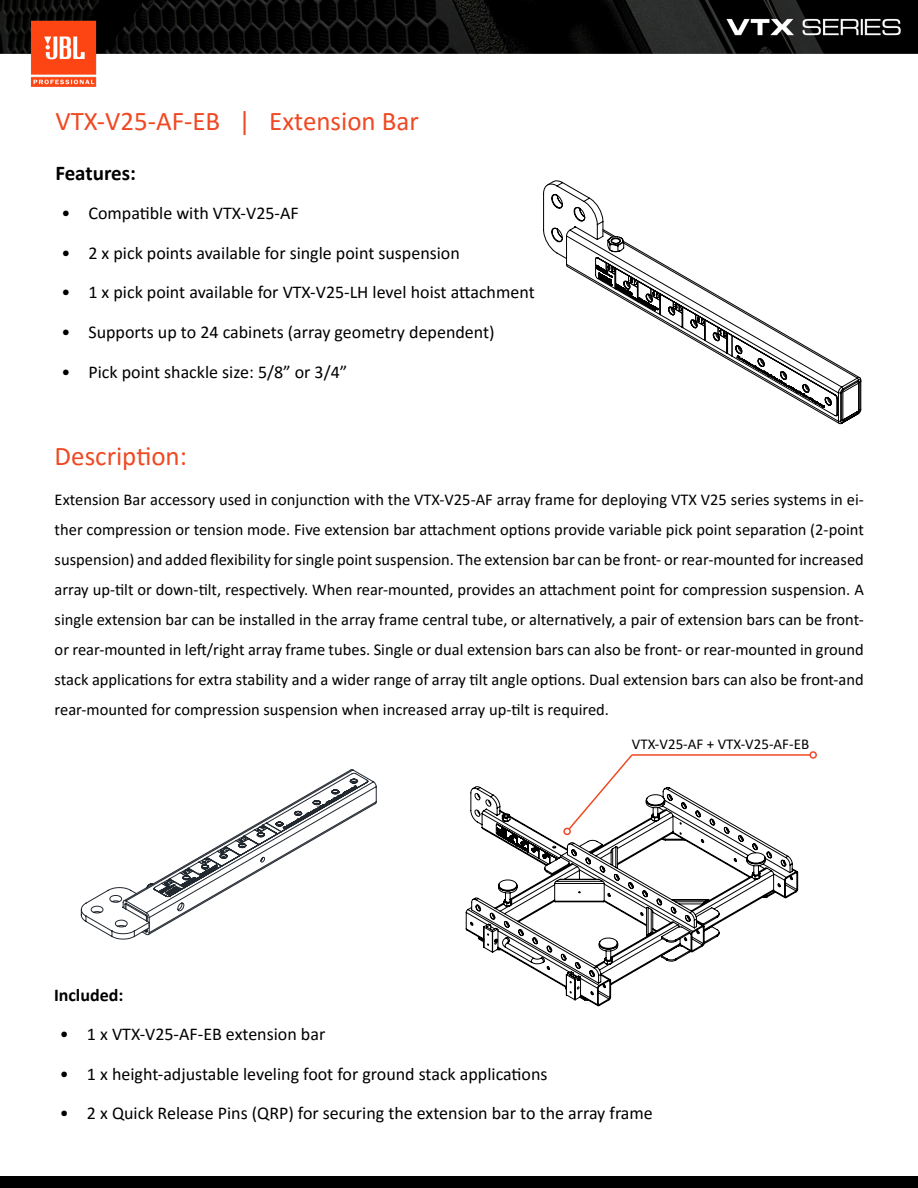
<style>
.page{position:relative;width:918px;height:1188px;background:#fff}
.page>*{position:absolute;margin:0;border:0;box-sizing:border-box;transform-origin:0 0}
.t1{font:27px "Calibri";color:#ef4923}
.t2{font:700 21px "Calibri";color:#000}
.t3{font:18px "Calibri";color:#000}
.t4{font:700 18px "Calibri";color:#000}
.t5{font:16.5px/30px "Calibri";color:#000;text-align:justify}
.t6{font:15px "Calibri";color:#000}
</style>
<div class="page">
<img style="left:0;top:0;width:918px;height:86px">
<div style="left:0;top:1176px;width:918px;height:12px;background:#000"></div>
<svg style="left:543px;top:180px;width:318px;height:244px"></svg>
<svg style="left:81px;top:769px;width:296px;height:170px"></svg>
<hr style="left:632px;top:754px;width:178px;height:2px;background:#ef4923">
<div style="left:809px;top:751px;width:8px;height:8px;border:2px solid #ef4923;border-radius:50%"></div>
<svg style="left:466px;top:786px;width:332px;height:220px"></svg>
<svg style="left:567px;top:754px;width:67px;height:77px"></svg>
<div style="left:563px;top:828px;width:8px;height:7px;border:2px solid #ef4923;border-radius:50%"></div>
<h1 class="t1" style="left:55px;top:102px;width:365px">VTX-V25-AF-EB | Extension Bar</h1>
<p class="t2" style="left:55px;top:158px;width:82px">Features:</p>
<p class="t3" style="left:61px;top:201px;width:239px">• Compatible with VTX-V25-AF</p>
<p class="t3" style="left:61px;top:240px;width:400px">• 2 x pick points available for single point suspension</p>
<p class="t3" style="left:61px;top:280px;width:475px">• 1 x pick point available for VTX-V25-LH level hoist attachment</p>
<p class="t3" style="left:61px;top:319px;width:435px">• Supports up to 24 cabinets (array geometry dependent)</p>
<p class="t3" style="left:61px;top:359px;width:287px">• Pick point shackle size: 5/8” or 3/4”</p>
<h1 class="t1" style="left:55px;top:437px;width:134px">Description:</h1>
<p class="t5" style="left:55px;top:484px;width:811px">Extension Bar accessory used in conjunction with the VTX-V25-AF array frame for deploying VTX V25 series systems in ei&shy;ther compression or tension mode. Five extension bar attachment options provide variable pick point separation (2-point suspension) and added flexibility for single point suspension. The extension bar can be front- or rear-mounted for increased array up-tilt or down-tilt, respectively. When rear-mounted, provides an attachment point for compression suspension. A single extension bar can be installed in the array frame central tube, or alternatively, a pair of extension bars can be front&shy;or rear-mounted in left/right array frame tubes. Single or dual extension bars can also be front- or rear-mounted in ground stack applications for extra stability and a wider range of array tilt angle options. Dual extension bars can also be front-and rear-mounted for compression suspension when increased array up-tilt is required.</p>
<p class="t6" style="left:632px;top:734px;width:179px">VTX-V25-AF + VTX-V25-AF-EB</p>
<p class="t4" style="left:54px;top:982px;width:71px">Included:</p>
<p class="t3" style="left:60px;top:1022px;width:267px">• 1 x VTX-V25-AF-EB extension bar</p>
<p class="t3" style="left:60px;top:1061px;width:489px">• 1 x height-adjustable leveling foot for ground stack applications</p>
<p class="t3" style="left:60px;top:1101px;width:594px">• 2 x Quick Release Pins (QRP) for securing the extension bar to the array frame</p>
</div>
